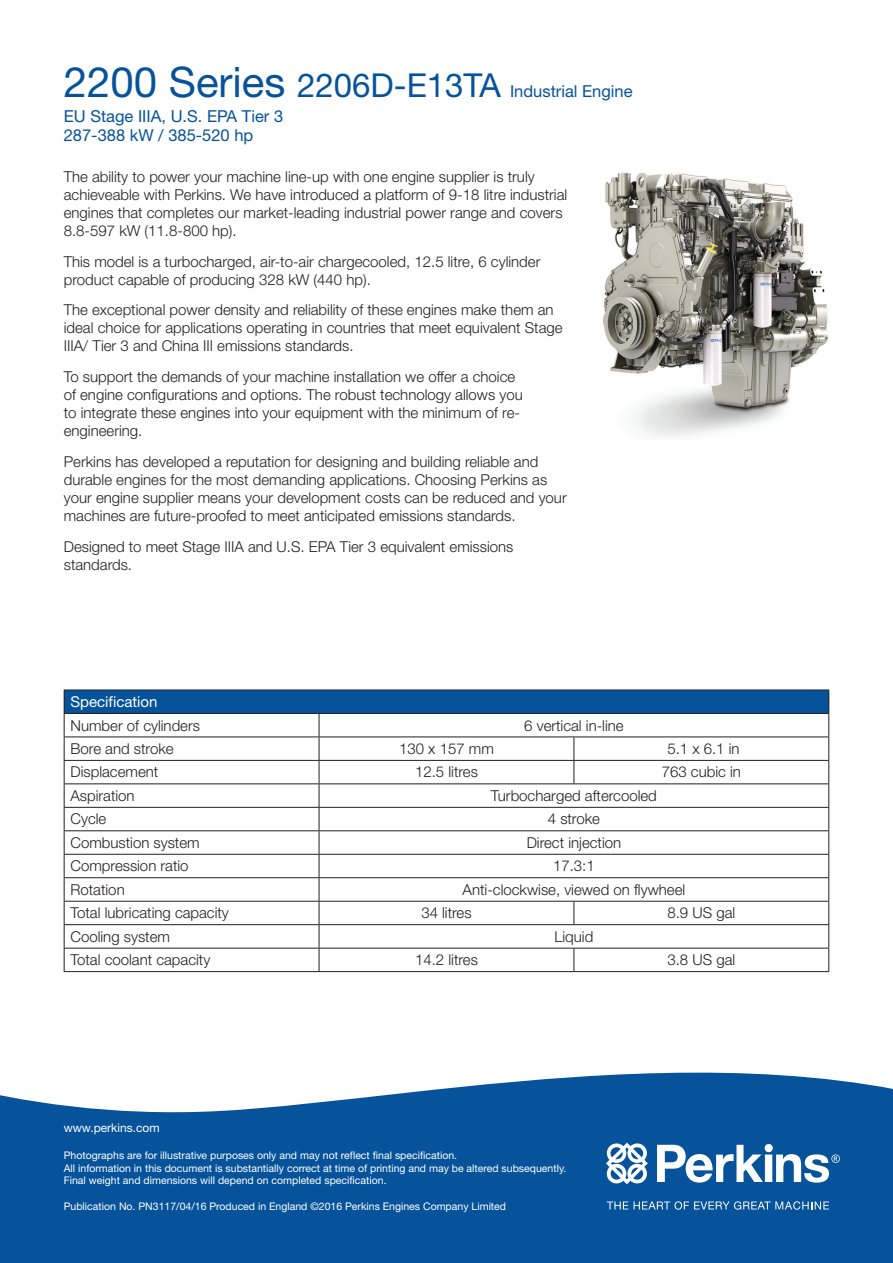
<style>
.page{position:relative;width:893px;height:1263px;background:#fff}
.page>*{position:absolute;margin:0;border:0;box-sizing:border-box;transform-origin:0 0}
.t1{font:16.5px/24.8px "Helvetica Neue";color:#06539b}
.t2{font:300 15px/18px "Helvetica Neue";color:#231f20}
.t3{font:15px "Helvetica Neue";color:#fff}
.t4{font:12px "Helvetica Neue";color:#fff}
.t5{font:10.5px/12.6px "Helvetica Neue";color:#fff}
.s1{font-size:42px}
.s2{font-size:33px}
</style>
<div class="page">
<svg style="left:0;top:1072px;width:893px;height:191px;fill:#06539b"></svg>
<svg style="left:607px;top:1201px;width:21px;height:8px"></svg>
<svg style="left:634px;top:1201px;width:195px;height:9px"></svg>
<svg style="left:606px;top:1143px;width:42px;height:41px"></svg>
<svg style="left:657px;top:1144px;width:183px;height:38px"></svg>
<img style="left:603px;top:172px;width:225px;height:264px">
<div style="left:64px;top:690px;width:765px;height:23px;background:#06539b"></div>
<svg style="left:65px;top:714px;width:763px;height:257px"></svg>
<hr style="left:319px;top:736px;width:255px;height:1px;background:#231f20">
<hr style="left:574px;top:736px;width:255px;height:1px;background:#231f20">
<hr style="left:319px;top:760px;width:255px;height:1px;background:#231f20">
<hr style="left:574px;top:760px;width:255px;height:1px;background:#231f20">
<svg style="left:574px;top:737px;width:1px;height:46px"></svg>
<hr style="left:64px;top:783px;width:255px;height:1px;background:#231f20">
<hr style="left:319px;top:783px;width:255px;height:1px;background:#231f20">
<hr style="left:574px;top:783px;width:255px;height:1px;background:#231f20">
<hr style="left:64px;top:807px;width:255px;height:1px;background:#231f20">
<hr style="left:319px;top:807px;width:255px;height:1px;background:#231f20">
<hr style="left:574px;top:807px;width:255px;height:1px;background:#231f20">
<hr style="left:64px;top:830px;width:255px;height:1px;background:#231f20">
<hr style="left:319px;top:830px;width:255px;height:1px;background:#231f20">
<hr style="left:574px;top:830px;width:255px;height:1px;background:#231f20">
<hr style="left:64px;top:854px;width:255px;height:1px;background:#231f20">
<hr style="left:319px;top:854px;width:255px;height:1px;background:#231f20">
<hr style="left:574px;top:854px;width:255px;height:1px;background:#231f20">
<hr style="left:64px;top:877px;width:255px;height:1px;background:#231f20">
<hr style="left:319px;top:877px;width:255px;height:1px;background:#231f20">
<hr style="left:574px;top:877px;width:255px;height:1px;background:#231f20">
<hr style="left:64px;top:901px;width:255px;height:1px;background:#231f20">
<hr style="left:319px;top:901px;width:255px;height:1px;background:#231f20">
<hr style="left:574px;top:901px;width:255px;height:1px;background:#231f20">
<svg style="left:574px;top:901px;width:1px;height:23px"></svg>
<hr style="left:64px;top:924px;width:255px;height:1px;background:#231f20">
<hr style="left:319px;top:924px;width:255px;height:1px;background:#231f20">
<hr style="left:574px;top:924px;width:255px;height:1px;background:#231f20">
<svg style="left:574px;top:949px;width:1px;height:22px"></svg>
<hr style="left:64px;top:736px;width:255px;height:1px;background:#231f20">
<hr style="left:64px;top:760px;width:255px;height:1px;background:#231f20">
<hr style="left:319px;top:948px;width:255px;height:1px;background:#231f20">
<hr style="left:574px;top:948px;width:255px;height:1px;background:#231f20">
<hr style="left:64px;top:948px;width:255px;height:1px;background:#231f20">
<hr style="left:319px;top:971px;width:255px;height:1px;background:#231f20">
<hr style="left:574px;top:971px;width:255px;height:1px;background:#231f20">
<svg style="left:319px;top:714px;width:1px;height:257px"></svg>
<hr style="left:64px;top:971px;width:255px;height:1px;background:#231f20">
<hr style="left:64px;top:690px;width:255px;height:1px;background:#231f20">
<svg style="left:64px;top:690px;width:1px;height:281px"></svg>
<hr style="left:319px;top:690px;width:255px;height:1px;background:#231f20">
<hr style="left:574px;top:690px;width:255px;height:1px;background:#231f20">
<svg style="left:828px;top:690px;width:1px;height:281px"></svg>
<hr style="left:64px;top:713px;width:255px;height:1px;background:#231f20">
<hr style="left:319px;top:713px;width:255px;height:1px;background:#231f20">
<hr style="left:574px;top:713px;width:255px;height:1px;background:#231f20">
<p class="t1" style="left:64px;top:78px;width:570px"><span class="s1">2200 Series</span> <span class="s2">2206D-E13TA</span> Industrial Engine<br>EU Stage IIIA, U.S. EPA Tier 3</p>
<p class="t1" style="left:64px;top:123px;width:191px">287-388 kW / 385-520 hp</p>
<p class="t2" style="left:64px;top:167px;width:505px">The ability to power your machine line-up with one engine supplier is truly achieveable with Perkins. We have introduced a platform of 9-18 litre industrial engines that completes our market-leading industrial power range and covers 8.8-597 kW (11.8-800 hp).</p>
<p class="t2" style="left:64px;top:252px;width:478px">This model is a turbocharged, air-to-air chargecooled, 12.5 litre, 6 cylinder product capable of producing 328 kW (440 hp).</p>
<p class="t2" style="left:64px;top:301px;width:500px">The exceptional power density and reliability of these engines make them an ideal choice for applications operating in countries that meet equivalent Stage<br>IIIA/ Tier 3 and China III emissions standards.</p>
<p class="t2" style="left:64px;top:367px;width:461px">To support the demands of your machine installation we offer a choice of engine configurations and options. The robust technology allows you to integrate these engines into your equipment with the minimum of re&shy;engineering.</p>
<p class="t2" style="left:64px;top:452px;width:504px">Perkins has developed a reputation for designing and building reliable and durable engines for the most demanding applications. Choosing Perkins as your engine supplier means your development costs can be reduced and your machines are future-proofed to meet anticipated emissions standards.</p>
<p class="t2" style="left:64px;top:537px;width:451px">Designed to meet Stage IIIA and U.S. EPA Tier 3 equivalent emissions standards.</p>
<p class="t3" style="left:71px;top:693px;width:88px">Specification</p>
<p class="t2" style="left:71px;top:716px;width:131px">Number of cylinders</p>
<p class="t2" style="left:524px;top:716px;width:101px">6 vertical in-line</p>
<p class="t2" style="left:71px;top:739px;width:105px">Bore and stroke</p>
<p class="t2" style="left:399px;top:739px;width:96px">130 x 157 mm</p>
<p class="t2" style="left:667px;top:739px;width:74px">5.1 x 6.1 in</p>
<p class="t2" style="left:71px;top:763px;width:89px">Displacement</p>
<p class="t2" style="left:415px;top:763px;width:64px">12.5 litres</p>
<p class="t2" style="left:662px;top:763px;width:81px">763 cubic in</p>
<p class="t2" style="left:71px;top:786px;width:66px">Aspiration</p>
<p class="t2" style="left:491px;top:786px;width:167px">Turbocharged aftercooled</p>
<p class="t2" style="left:71px;top:810px;width:37px">Cycle</p>
<p class="t2" style="left:548px;top:810px;width:54px">4 stroke</p>
<p class="t2" style="left:71px;top:833px;width:131px">Combustion system</p>
<p class="t2" style="left:527px;top:833px;width:96px">Direct injection</p>
<p class="t2" style="left:71px;top:857px;width:120px">Compression ratio</p>
<p class="t2" style="left:553px;top:857px;width:43px">17.3:1</p>
<p class="t2" style="left:71px;top:880px;width:56px">Rotation</p>
<p class="t2" style="left:463px;top:880px;width:224px">Anti-clockwise, viewed on flywheel</p>
<p class="t2" style="left:71px;top:903px;width:160px">Total lubricating capacity</p>
<p class="t2" style="left:421px;top:903px;width:52px">34 litres</p>
<p class="t2" style="left:667px;top:903px;width:69px">8.9 US gal</p>
<p class="t2" style="left:71px;top:927px;width:101px">Cooling system</p>
<p class="t2" style="left:554px;top:927px;width:40px">Liquid</p>
<p class="t2" style="left:71px;top:950px;width:141px">Total coolant capacity</p>
<p class="t2" style="left:415px;top:950px;width:64px">14.2 litres</p>
<p class="t2" style="left:667px;top:950px;width:69px">3.8 US gal</p>
<p class="t4" style="left:64px;top:1121px;width:97px">www.perkins.com</p>
<p class="t5" style="left:64px;top:1149px;width:504px">Photographs are for illustrative purposes only and may not reflect final specification.<br>All information in this document is substantially correct at time of printing and may be altered subsequently.<br>Final weight and dimensions will depend on completed specification.</p>
<p class="t5" style="left:64px;top:1199px;width:444px">Publication No. PN3117/04/16 Produced in England ©2016 Perkins Engines Company Limited</p>
</div>
